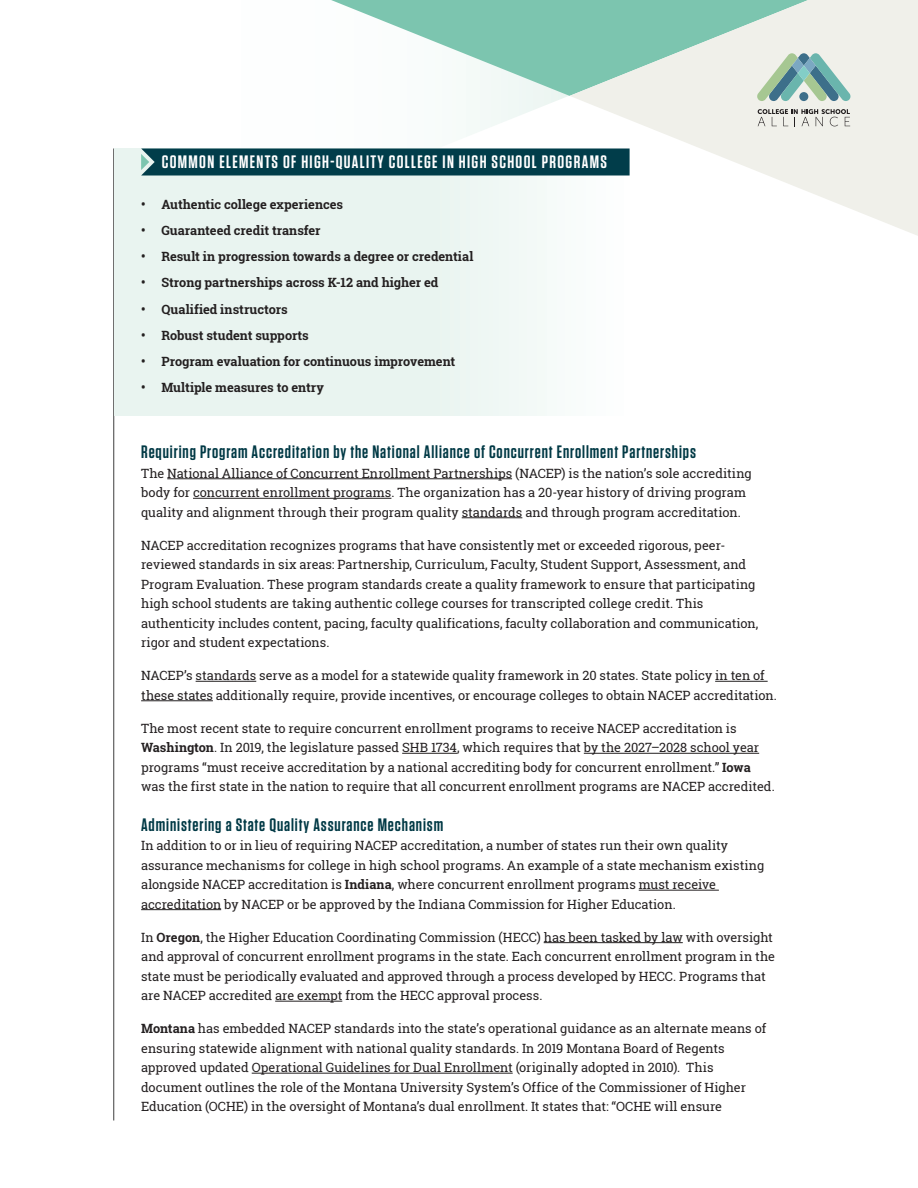
<style>
.page{position:relative;width:918px;height:1188px;background:#fff}
.page>*{position:absolute;margin:0;border:0;box-sizing:border-box;transform-origin:0 0}
.t1{font:600 18px "Tungsten";letter-spacing:.05em;color:#003945}
.t2{font:600 18px "Tungsten";letter-spacing:.075em;color:#fff}
.t3{font:12.75px/19.5px "Roboto Slab";color:#231f20}
.t4{font:700 12.75px "Roboto Slab";letter-spacing:-.005em;color:#231f20}
.s1{font-weight:700}
</style>
<div class="page">
<svg style="left:466px;top:96px;width:101px;height:41px"></svg>
<hr style="left:113px;top:148px;width:1px;height:972px;background:#3e3e3f">
<hr style="left:167px;top:478px;width:345px;height:1px;background:#231f20">
<hr style="left:193px;top:498px;width:198px;height:1px;background:#231f20">
<hr style="left:462px;top:517px;width:60px;height:1px;background:#231f20">
<hr style="left:196px;top:681px;width:60px;height:1px;background:#231f20">
<hr style="left:715px;top:681px;width:53px;height:1px;background:#231f20">
<hr style="left:141px;top:700px;width:72px;height:1px;background:#231f20">
<hr style="left:402px;top:753px;width:55px;height:1px;background:#231f20">
<hr style="left:584px;top:753px;width:175px;height:1px;background:#231f20">
<hr style="left:639px;top:890px;width:80px;height:1px;background:#231f20">
<hr style="left:141px;top:909px;width:80px;height:1px;background:#231f20">
<hr style="left:544px;top:942px;width:139px;height:1px;background:#231f20">
<hr style="left:275px;top:1001px;width:67px;height:1px;background:#231f20">
<hr style="left:252px;top:1073px;width:261px;height:1px;background:#231f20">
<div style="left:114px;top:148px;width:516px;height:268px;background:linear-gradient(to right,#e4f1ec,#f6fbf9)"></div>
<svg style="left:331px;top:0;width:239px;height:96px"></svg>
<svg style="left:570px;top:0;width:348px;height:236px;fill:#f0f0ea"></svg>
<svg style="left:758px;top:109px;width:92px;height:17px;background:#c7c6c2"></svg>
<svg style="left:757px;top:53px;width:93px;height:48px;background:#a4c3bc"></svg>
<div style="left:799px;top:92px;width:9px;height:9px;background:#3d6f8a;border-radius:50%"></div>
<div style="left:141px;top:149px;width:489px;height:27px;background:#013d4a"></div>
<h1 class="t2" style="left:162px;top:153px;width:447px">COMMON ELEMENTS OF HIGH-QUALITY COLLEGE IN HIGH SCHOOL PROGRAMS</h1>
<p class="t4" style="left:141px;top:195px;width:203px">• Authentic college experiences</p>
<p class="t4" style="left:141px;top:221px;width:181px">• Guaranteed credit transfer</p>
<p class="t4" style="left:141px;top:248px;width:334px">• Result in progression towards a degree or credential</p>
<p class="t4" style="left:141px;top:274px;width:299px">• Strong partnerships across K-12 and higher ed</p>
<p class="t4" style="left:141px;top:300px;width:148px">• Qualified instructors</p>
<p class="t4" style="left:141px;top:326px;width:169px">• Robust student supports</p>
<p class="t4" style="left:141px;top:353px;width:316px">• Program evaluation for continuous improvement</p>
<p class="t4" style="left:141px;top:379px;width:184px">• Multiple measures to entry</p>
<h1 class="t1" style="left:141px;top:443px;width:556px">Requiring Program Accreditation by the National Alliance of Concurrent Enrollment Partnerships</h1>
<p class="t3" style="left:141px;top:463px;width:612px">The National Alliance of Concurrent Enrollment Partnerships (NACEP) is the nation’s sole accrediting body for concurrent enrollment programs. The organization has a 20-year history of driving program quality and alignment through their program quality standards and through program accreditation.</p>
<p class="t3" style="left:141px;top:535px;width:619px">NACEP accreditation recognizes programs that have consistently met or exceeded rigorous, peer&shy;reviewed standards in six areas: Partnership, Curriculum, Faculty, Student Support, Assessment, and Program Evaluation. These program standards create a quality framework to ensure that participating high school students are taking authentic college courses for transcripted college credit. This authenticity includes content, pacing, faculty qualifications, faculty collaboration and communication, rigor and student expectations.</p>
<p class="t3" style="left:141px;top:666px;width:637px">NACEP’s standards serve as a model for a statewide quality framework in 20 states. State policy in ten of these states additionally require, provide incentives, or encourage colleges to obtain NACEP accreditation.</p>
<p class="t3" style="left:141px;top:718px;width:635px">The most recent state to require concurrent enrollment programs to receive NACEP accreditation is <span class="s1">Washington</span>. In 2019, the legislature passed SHB 1734, which requires that by the 2027–2028 school year programs “must receive accreditation by a national accrediting body for concurrent enrollment.” <span class="s1">Iowa </span>was the first state in the nation to require that all concurrent enrollment programs are NACEP accredited.</p>
<h1 class="t1" style="left:141px;top:815px;width:304px">Administering a State Quality Assurance Mechanism</h1>
<p class="t3" style="left:141px;top:836px;width:625px">In addition to or in lieu of requiring NACEP accreditation, a number of states run their own quality assurance mechanisms for college in high school programs. An example of a state mechanism existing alongside NACEP accreditation is <span class="s1">Indiana</span>, where concurrent enrollment programs must receive accreditation by NACEP or be approved by the Indiana Commission for Higher Education.</p>
<p class="t3" style="left:141px;top:927px;width:635px">In <span class="s1">Oregon</span>, the Higher Education Coordinating Commission (HECC) has been tasked by law with oversight and approval of concurrent enrollment programs in the state. Each concurrent enrollment program in the state must be periodically evaluated and approved through a process developed by HECC. Programs that are NACEP accredited are exempt from the HECC approval process.</p>
<p class="t3" style="left:141px;top:1019px;width:627px"><span class="s1">Montana</span> has embedded NACEP standards into the state’s operational guidance as an alternate means of ensuring statewide alignment with national quality standards. In 2019 Montana Board of Regents approved updated Operational Guidelines for Dual Enrollment (originally adopted in 2010). This document outlines the role of the Montana University System’s Office of the Commissioner of Higher Education (OCHE) in the oversight of Montana’s dual enrollment. It states that: “OCHE will ensure</p>
</div>
